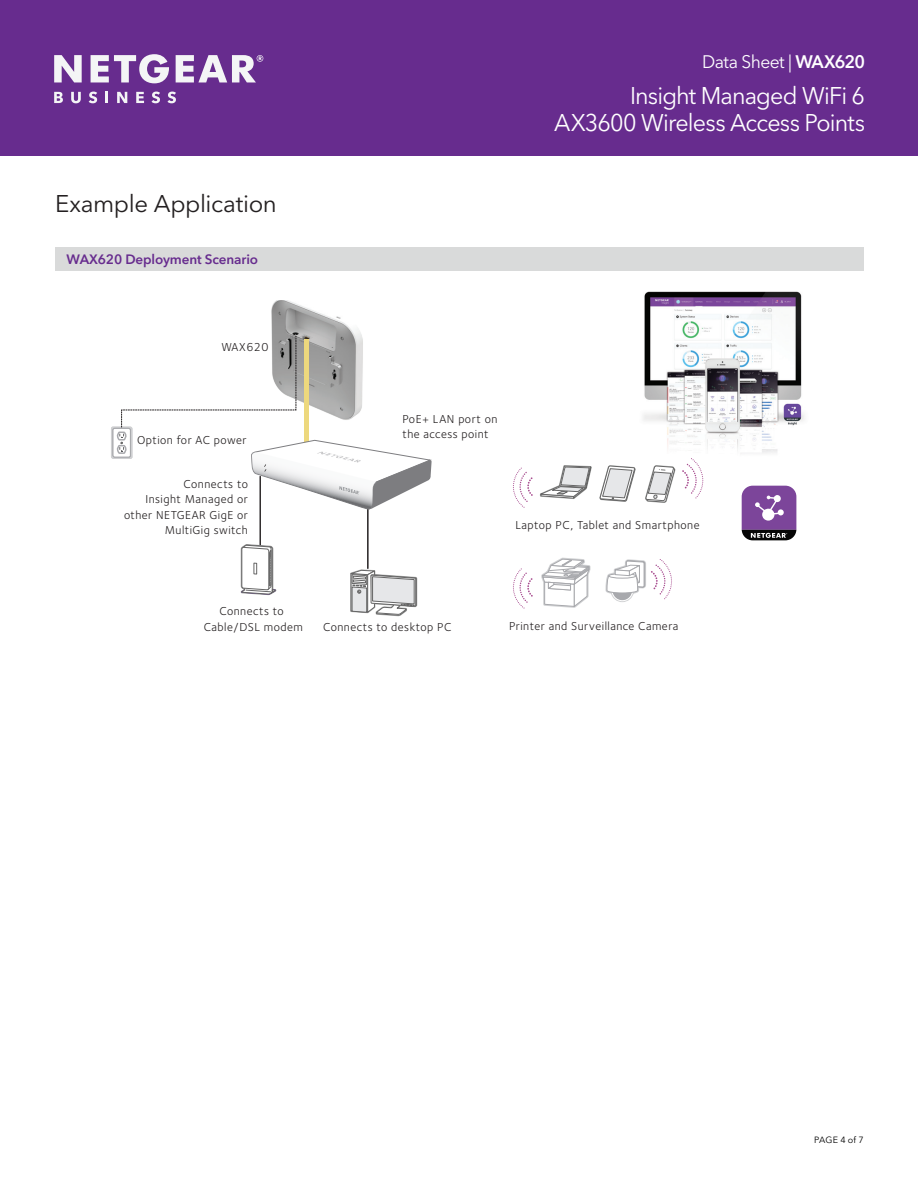
<style>
.page{position:relative;width:918px;height:1188px;background:#fff}
.page>*{position:absolute;margin:0;border:0;box-sizing:border-box;transform-origin:0 0}
.t1{font:24px/27px "Avenir Next LT Pro";letter-spacing:-.035em;color:#fff;text-align:right}
.t2{font:24px "Avenir Next LT Pro";letter-spacing:-.015em;color:#231f20}
.t3{font:18px "Avenir Next LT Pro";letter-spacing:-.03em;color:#fff}
.t4{font:600 13.5px "Avenir Next LT Pro";letter-spacing:-.01em;color:#672c8e}
.t5{font:11.85px/15.3px "Foundry Sterling";letter-spacing:.04em;color:#231f20;text-align:right}
.t6{font:9px "Avenir Next LT Pro";letter-spacing:.015em;color:#000001}
.s1{font-weight:600}
</style>
<div class="page">
<div style="left:0;top:0;width:918px;height:156px;background:#672c8e"></div>
<svg style="left:54px;top:92px;width:9px;height:11px"></svg>
<svg style="left:71px;top:92px;width:10px;height:11px"></svg>
<svg style="left:89px;top:92px;width:8px;height:11px"></svg>
<svg style="left:106px;top:92px;width:2px;height:11px"></svg>
<svg style="left:117px;top:92px;width:10px;height:11px"></svg>
<svg style="left:136px;top:92px;width:8px;height:11px"></svg>
<svg style="left:152px;top:92px;width:8px;height:11px"></svg>
<svg style="left:167px;top:92px;width:9px;height:11px"></svg>
<svg style="left:176px;top:55px;width:87px;height:27px"></svg>
<svg style="left:91px;top:54px;width:78px;height:29px"></svg>
<svg style="left:54px;top:55px;width:28px;height:27px"></svg>
<div style="left:55px;top:247px;width:809px;height:24px;background:#d9dada"></div>
<img style="left:271px;top:301px;width:91px;height:35px">
<div style="left:111px;top:427px;width:21px;height:32px;background:#cfd0d2;border-radius:2px"></div>
<div style="left:113px;top:428px;width:17px;height:29px;background:#fff;border-radius:2px"></div>
<div style="left:112px;top:428px;width:19px;height:30px;border:1px solid #a8a9ad;border-radius:2px"></div>
<svg style="left:645px;top:458px;width:59px;height:45px"></svg>
<svg style="left:513px;top:465px;width:123px;height:43px"></svg>
<svg style="left:605px;top:559px;width:67px;height:43px"></svg>
<svg style="left:513px;top:557px;width:78px;height:52px"></svg>
<svg style="left:116px;top:336px;width:316px;height:281px"></svg>
<img style="left:643px;top:291px;width:161px;height:163px">
<svg style="left:742px;top:486px;width:54px;height:54px;background:#7d5693"></svg>
<h1 class="t2" style="left:55px;top:189px;width:223px">Example Application</h1>
<p class="t4" style="left:66px;top:251px;width:193px">WAX620 Deployment Scenario</p>
<h2 class="t3" style="left:702px;top:50px;width:164px">Data Sheet | <span class="s1">WAX620</span></h2>
<h1 class="t1" style="left:554px;top:82px;width:312px">Insight Managed WiFi 6<br>AX3600 Wireless Access Points</h1>
<p class="t5" style="left:221px;top:340px;width:49px">WAX620</p>
<p class="t5" style="left:137px;top:432px;width:111px">Option for AC power</p>
<p class="t5" style="left:124px;top:477px;width:125px">Connects to<br>Insight Managed or other NETGEAR GigE or<br>MultiGig switch</p>
<p class="t5" style="left:402px;top:411px;width:96px;text-align:left">PoE+ LAN port on the access point</p>
<p class="t5" style="left:516px;top:518px;width:186px">Laptop PC, Tablet and Smartphone</p>
<p class="t5" style="left:204px;top:604px;width:101px;text-align:center">Connects to<br>Cable/DSL modem</p>
<p class="t5" style="left:323px;top:620px;width:130px">Connects to desktop PC</p>
<p class="t5" style="left:509px;top:618px;width:171px">Printer and Surveillance Camera</p>
<p class="t6" style="left:814px;top:1134px;width:51px">PAGE 4 of 7</p>
</div>
